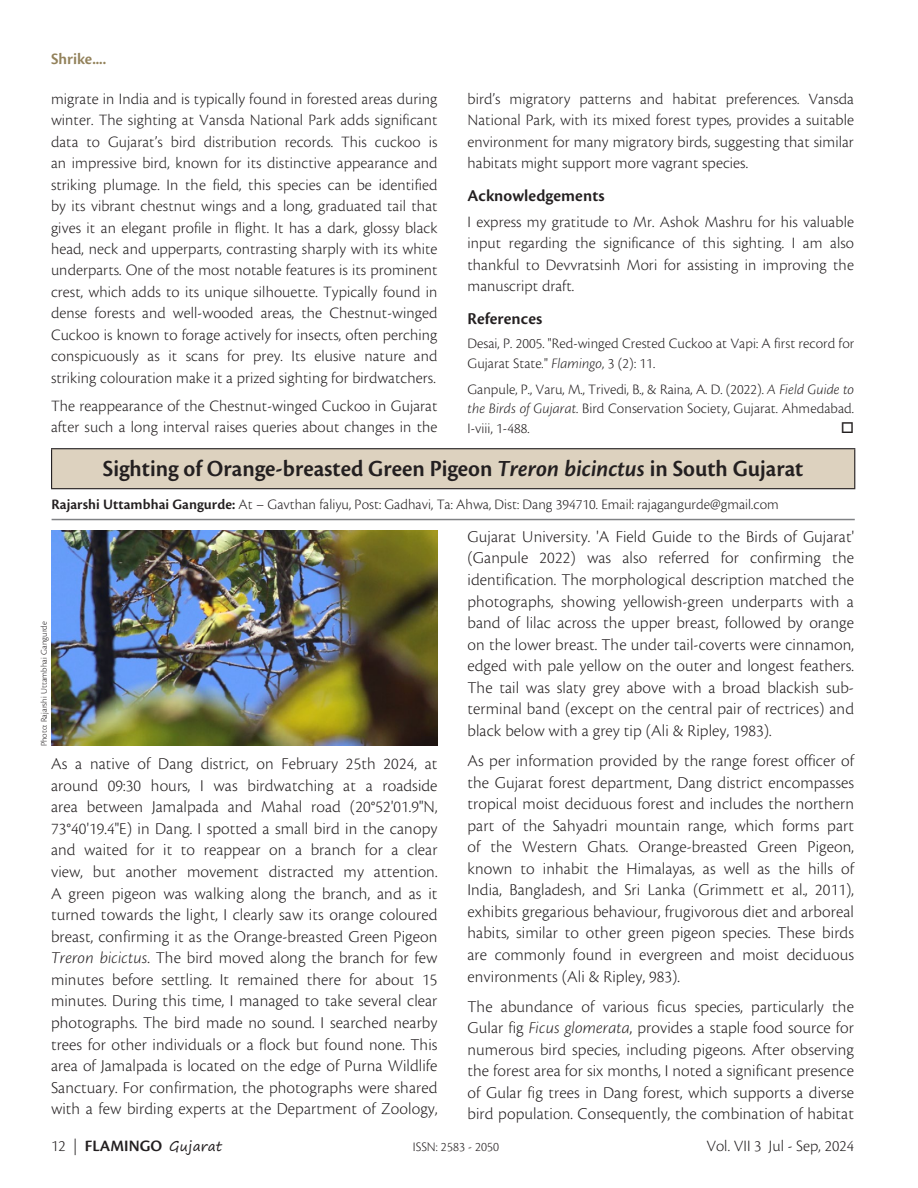
<style>
.page{position:relative;width:918px;height:1188px;background:#fff}
.page>*{position:absolute;margin:0;border:0;box-sizing:border-box;transform-origin:0 0}
.t1{font:600 24px "Cronos Pro";color:#231f20}
.t2{font:300 17.25px/21.6px "Cronos Pro";letter-spacing:.005em;color:#231f20;text-align:justify}
.t3{font:600 17.25px "Cronos Pro";letter-spacing:.005em;color:#231f20}
.t4{font:300 16.5px/21.5px "Cronos Pro";letter-spacing:.005em;color:#231f20;text-align:justify}
.t5{font:600 16.5px "Cronos Pro";letter-spacing:.005em;color:#231f20}
.t6{font:600 16.5px "Cronos Pro";color:#93825b}
.t7{font:300 15px/19.5px "Cronos Pro";letter-spacing:.005em;color:#231f20}
.t8{font:300 13.5px "Cronos Pro";letter-spacing:.005em;color:#231f20}
.t9{font:300 9px "Cronos Pro";letter-spacing:.005em;color:#231f20}
.s1{font-style:italic}
.s2{font-weight:600}
.s3{font-weight:300}
.s4{font-family:"Segoe Print";font-weight:400;font-size:13.5px}
</style>
<div class="page">
<div style="left:52px;top:449px;width:803px;height:40px;background:#ddd2bf"></div>
<hr style="left:52px;top:519px;width:803px;height:1px;background:#808285">
<hr style="left:51px;top:448px;width:804px;height:1px;background:#231f20">
<hr style="left:51px;top:449px;width:1px;height:39px;background:#231f20">
<hr style="left:854px;top:449px;width:1px;height:39px;background:#231f20">
<hr style="left:51px;top:488px;width:804px;height:1px;background:#231f20">
<img style="left:51px;top:530px;width:387px;height:216px">
<p class="t6" style="left:51px;top:49px;width:57px">Shrike....</p>
<p class="t4" style="left:51px;top:88px;width:388px">migrate in India and is typically found in forested areas during winter. The sighting at Vansda National Park adds significant data to Gujarat’s bird distribution records. This cuckoo is an impressive bird, known for its distinctive appearance and striking plumage. In the field, this species can be identified by its vibrant chestnut wings and a long, graduated tail that gives it an elegant profile in flight. It has a dark, glossy black head, neck and upperparts, contrasting sharply with its white underparts. One of the most notable features is its prominent crest, which adds to its unique silhouette. Typically found in dense forests and well-wooded areas, the Chestnut-winged Cuckoo is known to forage actively for insects, often perching conspicuously as it scans for prey. Its elusive nature and striking colouration make it a prized sighting for birdwatchers.</p>
<p class="t4" style="left:51px;top:395px;width:388px">The reappearance of the Chestnut-winged Cuckoo in Gujarat after such a long interval raises queries about changes in the</p>
<p class="t4" style="left:468px;top:88px;width:388px">bird’s migratory patterns and habitat preferences. Vansda National Park, with its mixed forest types, provides a suitable environment for many migratory birds, suggesting that similar habitats might support more vagrant species.</p>
<p class="t3" style="left:468px;top:186px;width:139px">Acknowledgements</p>
<p class="t4" style="left:468px;top:211px;width:388px">I express my gratitude to Mr. Ashok Mashru for his valuable input regarding the significance of this sighting. I am also thankful to Devvratsinh Mori for assisting in improving the manuscript draft.</p>
<p class="t3" style="left:468px;top:309px;width:76px">References</p>
<p class="t7" style="left:468px;top:334px;width:388px">Desai, P. 2005. "Red-winged Crested Cuckoo at Vapi: A first record for<br>Gujarat State<span class="s1">.</span>" <span class="s1">Flamingo</span>, 3 (2): 11.</p>
<p class="t7" style="left:468px;top:379px;width:388px;text-align:justify">Ganpule, P., Varu, M., Trivedi, B., &amp; Raina, A. D. (2022). <span class="s1">A Field Guide to the Birds of Gujarat</span>. Bird Conservation Society, Gujarat. Ahmedabad.<br>I-viii, 1-488.</p>
<h1 class="t1" style="left:103px;top:455px;width:702px">Sighting of Orange-breasted Green Pigeon <span class="s1">Treron bicinctus</span> in South Gujarat</h1>
<p class="t7" style="left:52px;top:494px;width:729px"><span class="s2">Rajarshi Uttambhai Gangurde:</span> At – Gavthan faliyu, Post: Gadhavi, Ta: Ahwa, Dist: Dang 394710. Email: rajagangurde@gmail.com</p>
<p class="t9" style="left:39px;top:746px;width:127px;rotate:-90deg">Photo: Rajarshi Uttambhai Gangurde</p>
<p class="t2" style="left:51px;top:753px;width:388px">As a native of Dang district, on February 25th 2024, at around 09:30 hours, I was birdwatching at a roadside area between Jamalpada and Mahal road (20°52'01.9"N, 73°40'19.4"E) in Dang. I spotted a small bird in the canopy and waited for it to reappear on a branch for a clear view, but another movement distracted my attention.<br>A green pigeon was walking along the branch, and as it turned towards the light, I clearly saw its orange coloured breast, confirming it as the Orange-breasted Green Pigeon <span class="s1">Treron bicictus</span>. The bird moved along the branch for few minutes before settling. It remained there for about 15 minutes. During this time, I managed to take several clear photographs. The bird made no sound. I searched nearby trees for other individuals or a flock but found none. This area of Jamalpada is located on the edge of Purna Wildlife Sanctuary. For confirmation, the photographs were shared with a few birding experts at the Department of Zoology,</p>
<p class="t2" style="left:468px;top:526px;width:388px">Gujarat University. 'A Field Guide to the Birds of Gujarat' (Ganpule 2022) was also referred for confirming the identification. The morphological description matched the photographs, showing yellowish-green underparts with a band of lilac across the upper breast, followed by orange on the lower breast. The under tail-coverts were cinnamon, edged with pale yellow on the outer and longest feathers.<br>The tail was slaty grey above with a broad blackish sub&shy;terminal band (except on the central pair of rectrices) and black below with a grey tip (Ali &amp; Ripley, 1983).</p>
<p class="t2" style="left:468px;top:750px;width:388px">As per information provided by the range forest officer of the Gujarat forest department, Dang district encompasses tropical moist deciduous forest and includes the northern part of the Sahyadri mountain range, which forms part of the Western Ghats. Orange-breasted Green Pigeon, known to inhabit the Himalayas, as well as the hills of India, Bangladesh, and Sri Lanka (Grimmett et al., 2011), exhibits gregarious behaviour, frugivorous diet and arboreal habits, similar to other green pigeon species. These birds are commonly found in evergreen and moist deciduous environments (Ali &amp; Ripley, 983).</p>
<p class="t2" style="left:468px;top:995px;width:388px">The abundance of various ficus species, particularly the Gular fig <span class="s1">Ficus glomerata</span>, provides a staple food source for numerous bird species, including pigeons. After observing the forest area for six months, I noted a significant presence of Gular fig trees in Dang forest, which supports a diverse bird population. Consequently, the combination of habitat</p>
<p class="t5" style="left:51px;top:1137px;width:173px"><span class="s3">12 |</span> FLAMINGO <span class="s4">Gujarat</span></p>
<p class="t8" style="left:413px;top:1139px;width:88px">ISSN: 2583 - 2050</p>
<p class="t4" style="left:706px;top:1135px;width:149px">Vol. VII 3 Jul - Sep, 2024</p>
</div>
